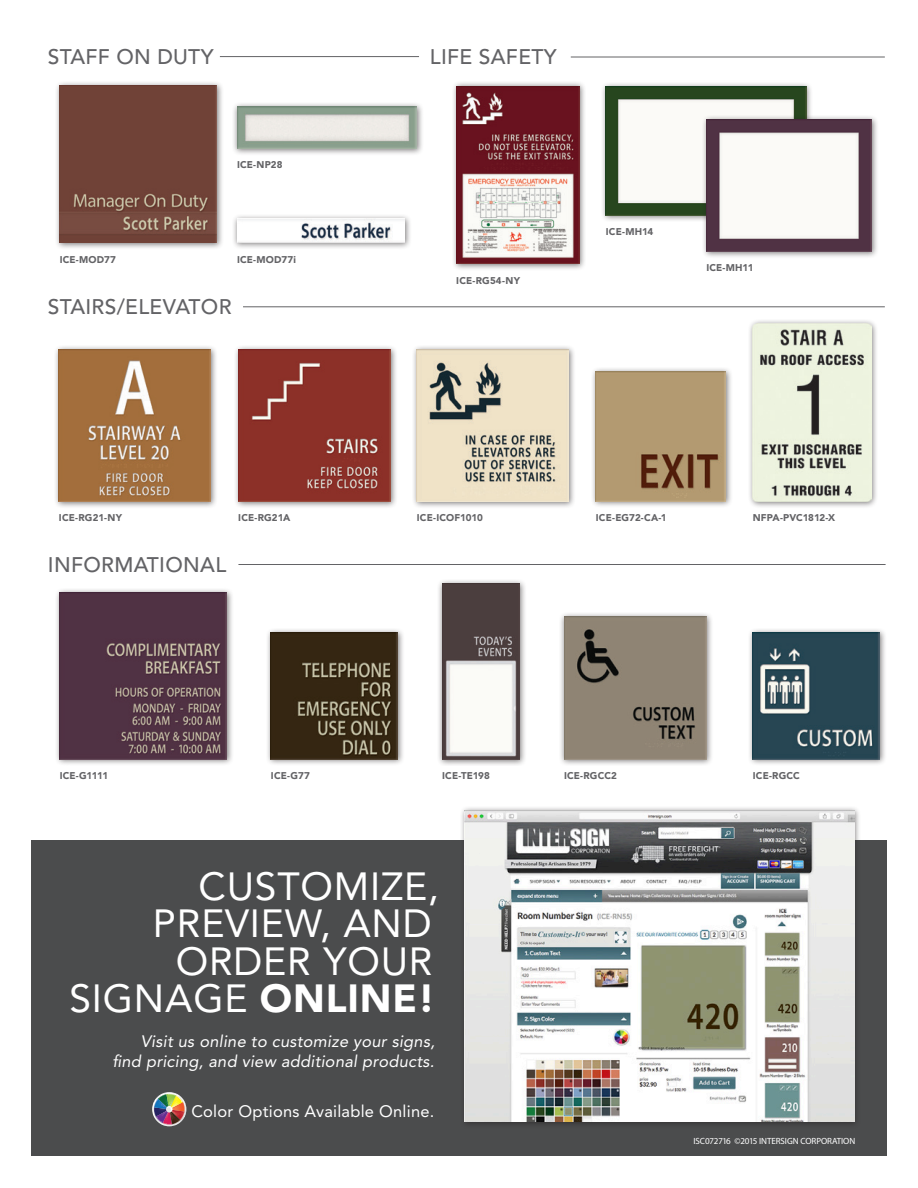
<style>
.page{position:relative;width:918px;height:1188px;background:#fff}
.page>*{position:absolute;margin:0;border:0;box-sizing:border-box;transform-origin:0 0}
.t1{font:39px/37.5px "Avenir LT Std";letter-spacing:.02em;color:#fff;text-align:right}
.Catergories{font:500 21px "Avenir LT Std";letter-spacing:.015em;color:#636366}
.Catergories-2{font:italic 16.5px "Avenir LT Std";letter-spacing:.015em;color:#fff}
.Catergories-3{font:16.5px "Avenir LT Std";letter-spacing:.015em;color:#fff}
.Product_Number_Left{font:900 9.75px "Avenir LT Std";letter-spacing:.01em;color:#636366}
.Product_Number{font:900 9.75px "Avenir LT Std";letter-spacing:.01em;color:#636366}
.Product_Number_Left-2{font:900 9.75px "Avenir LT Std";letter-spacing:-.01em;color:#636366}
.Product_Number_Left-3{font:900 9.75px "Avenir LT Std";letter-spacing:-.04em;color:#636366}
.t2{font:9px "Myriad Pro";letter-spacing:-.01em;color:#fff}
.s1{font-weight:900}
</style>
<div class="page">
<div style="left:31px;top:840px;width:856px;height:316px;background:#4b4c4d"></div>
<hr style="left:571px;top:57px;width:314px;height:1px;background:#636366">
<hr style="left:220px;top:56px;width:199px;height:1px;background:#636366">
<div style="left:459px;top:805px;width:402px;height:324px;background:#231f20;opacity:.6"></div>
<img style="left:464px;top:810px;width:390px;height:312px">
<div style="left:54px;top:81px;width:169px;height:169px;background:#231f20;opacity:.6"></div>
<img style="left:59px;top:86px;width:157px;height:157px">
<div style="left:55px;top:587px;width:178px;height:179px;background:#231f20;opacity:.6"></div>
<img style="left:60px;top:593px;width:166px;height:166px">
<hr style="left:243px;top:307px;width:642px;height:1px;background:#636366">
<img style="left:166px;top:1106px;width:21px;height:21px">
<svg style="left:152px;top:1092px;width:34px;height:34px"></svg>
<div style="left:232px;top:214px;width:180px;height:36px;background:#231f20;opacity:.6"></div>
<img style="left:237px;top:219px;width:168px;height:24px">
<div style="left:601px;top:81px;width:212px;height:142px;background:#231f20;opacity:.6"></div>
<img style="left:606px;top:86px;width:200px;height:129px">
<div style="left:701px;top:115px;width:178px;height:144px;background:#231f20;opacity:.6"></div>
<img style="left:706px;top:120px;width:165px;height:131px">
<div style="left:451px;top:81px;width:135px;height:190px;background:#231f20;opacity:.6"></div>
<img style="left:456px;top:86px;width:123px;height:178px">
<div style="left:412px;top:344px;width:164px;height:164px;background:#231f20;opacity:.6"></div>
<img style="left:417px;top:349px;width:152px;height:152px">
<div style="left:233px;top:344px;width:164px;height:164px;background:#231f20;opacity:.6"></div>
<img style="left:238px;top:349px;width:152px;height:152px">
<div style="left:591px;top:366px;width:142px;height:142px;background:#231f20;opacity:.6"></div>
<img style="left:596px;top:371px;width:130px;height:130px">
<div style="left:54px;top:344px;width:164px;height:164px;background:#231f20;opacity:.6"></div>
<img style="left:59px;top:349px;width:152px;height:152px">
<div style="left:748px;top:319px;width:130px;height:190px;background:#231f20;opacity:.6"></div>
<img style="left:753px;top:324px;width:118px;height:177px">
<div style="left:232px;top:101px;width:192px;height:55px;background:#231f20;opacity:.6"></div>
<img style="left:237px;top:106px;width:180px;height:42px">
<hr style="left:238px;top:564px;width:648px;height:1px;background:#636366">
<div style="left:266px;top:627px;width:139px;height:139px;background:#231f20;opacity:.6"></div>
<img style="left:271px;top:632px;width:127px;height:127px">
<div style="left:559px;top:612px;width:154px;height:154px;background:#231f20;opacity:.6"></div>
<img style="left:564px;top:617px;width:142px;height:142px">
<div style="left:437px;top:578px;width:89px;height:188px;background:#231f20;opacity:.6"></div>
<img style="left:442px;top:583px;width:77px;height:176px">
<div style="left:748px;top:627px;width:139px;height:139px;background:#231f20;opacity:.6"></div>
<img style="left:753px;top:632px;width:126px;height:127px">
<p class="Catergories" style="left:48px;top:45px;width:167px">STAFF ON DUTY</p>
<p class="Catergories" style="left:430px;top:45px;width:128px">LIFE SAFETY</p>
<p class="Product_Number_Left" style="left:60px;top:253px;width:58px">ICE-MOD77</p>
<p class="Product_Number_Left" style="left:237px;top:159px;width:47px">ICE-NP28</p>
<p class="Product_Number_Left" style="left:237px;top:253px;width:61px">ICE-MOD77i</p>
<p class="Catergories" style="left:48px;top:295px;width:185px">STAIRS/ELEVATOR</p>
<p class="Product_Number_Left" style="left:456px;top:275px;width:65px">ICE-RG54-NY</p>
<p class="Product_Number" style="left:606px;top:226px;width:49px">ICE-MH14</p>
<p class="Product_Number" style="left:706px;top:262px;width:49px">ICE-MH11</p>
<p class="Product_Number_Left" style="left:59px;top:512px;width:64px">ICE-RG21-NY</p>
<p class="Product_Number_Left" style="left:238px;top:512px;width:54px">ICE-RG21A</p>
<p class="Product_Number_Left" style="left:417px;top:512px;width:68px">ICE-ICOF1010</p>
<p class="Product_Number_Left" style="left:596px;top:512px;width:72px">ICE-EG72-CA-1</p>
<p class="Product_Number_Left-2" style="left:753px;top:512px;width:84px">NFPA-PVC1812-X</p>
<p class="Catergories" style="left:48px;top:552px;width:180px">INFORMATIONAL</p>
<p class="Product_Number_Left-3" style="left:60px;top:770px;width:50px">ICE-G1111</p>
<p class="Product_Number_Left" style="left:271px;top:770px;width:40px">ICE-G77</p>
<p class="Product_Number_Left" style="left:442px;top:770px;width:49px">ICE-TE198</p>
<p class="Product_Number_Left" style="left:564px;top:770px;width:55px">ICE-RGCC2</p>
<p class="Product_Number_Left" style="left:753px;top:770px;width:49px">ICE-RGCC</p>
<p class="t1" style="left:69px;top:868px;width:371px">CUSTOMIZE,<br>PREVIEW, AND<br>ORDER YOUR<br>SIGNAGE <span class="s1">ONLINE!</span></p>
<p class="Catergories-2" style="left:141px;top:1032px;width:295px">Visit us online to customize your signs,</p>
<p class="Catergories-2" style="left:112px;top:1052px;width:323px">find pricing, and view additional products.</p>
<p class="Catergories-3" style="left:191px;top:1102px;width:245px">Color Options Available Online.</p>
<p class="t2" style="left:693px;top:1135px;width:163px">ISC072716 ©2015 INTERSIGN CORPORATION</p>
</div>
